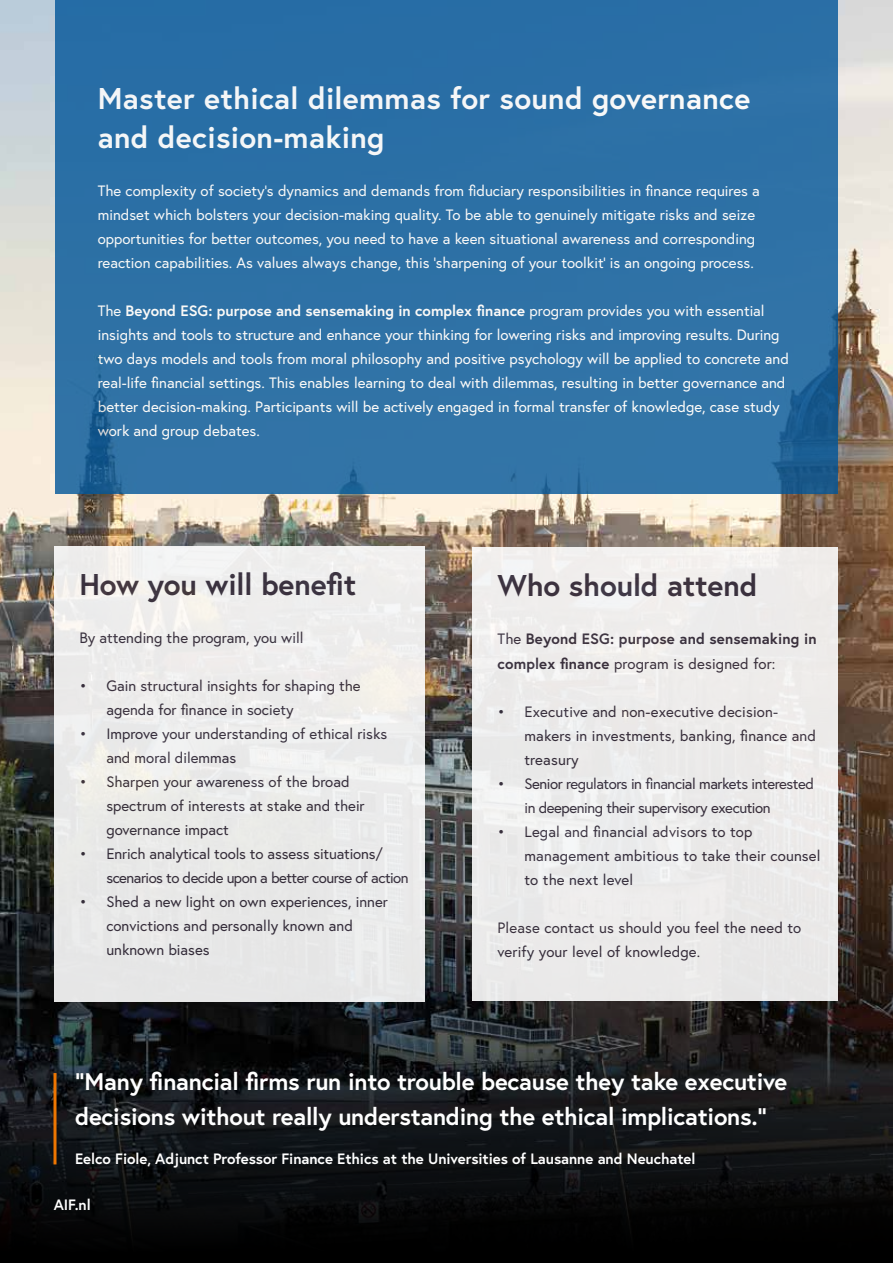
<style>
.page{position:relative;width:893px;height:1263px;background:#fff}
.page>*{position:absolute;margin:0;border:0;box-sizing:border-box;transform-origin:0 0}
.t1{font:700 30px/39px "Europa";letter-spacing:.01em;color:#fff}
.t2{font:700 30px "Europa";letter-spacing:-.005em;color:#372e3d}
.t3{font:700 24px/34.5px "Europa";letter-spacing:-.01em;color:#fff}
.t4{font:15px/24px "Europa";color:#fff}
.t5{font:15px/24px "Europa";color:#372e3d}
.t6{font:700 15px "Europa";letter-spacing:-.005em;color:#fff}
.t7{font:15px/24px "Europa";letter-spacing:-.025em;color:#372e3d}
.t8{font:15px/24px "Europa";letter-spacing:-.03em;color:#372e3d}
.t9{font:700 15px/24px "Europa";letter-spacing:.01em;color:#372e3d}
.s1{font-weight:700}
.s2{font-weight:400}
</style>
<div class="page">
<img style="left:0;top:0;width:893px;height:880px">
<svg style="left:0;top:880px;width:893px;height:383px;background:#131416"></svg>
<div style="left:55px;top:0;width:783px;height:493px;background:#2d71a6"></div>
<div style="left:54px;top:546px;width:370px;height:455px;background:#ebebea"></div>
<div style="left:472px;top:547px;width:366px;height:454px;background:#edebeb"></div>
<hr style="left:54px;top:1073px;width:3px;height:91px;background:#ee7601">
<h1 class="t1" style="left:98px;top:78px;width:654px">Master ethical dilemmas for sound governance and decision-making</h1>
<p class="t4" style="left:98px;top:178px;width:664px">The complexity of society’s dynamics and demands from fiduciary responsibilities in finance requires a mindset which bolsters your decision-making quality. To be able to genuinely mitigate risks and seize opportunities for better outcomes, you need to have a keen situational awareness and corresponding reaction capabilities. As values always change, this ‘sharpening of your toolkit’ is an ongoing process.</p>
<p class="t4" style="left:98px;top:298px;width:693px">The <span class="s1">Beyond ESG: purpose and sensemaking in complex finance</span> program provides you with essential insights and tools to structure and enhance your thinking for lowering risks and improving results. During two days models and tools from moral philosophy and positive psychology will be applied to concrete and real-life financial settings. This enables learning to deal with dilemmas, resulting in better governance and better decision-making. Participants will be actively engaged in formal transfer of knowledge, case study work and group debates.</p>
<h1 class="t2" style="left:79px;top:564px;width:278px">How you will benefit</h1>
<p class="t5" style="left:79px;top:626px;width:226px">By attending the program, you will</p>
<p class="t5" style="left:106px;top:674px;width:256px;text-indent:-27px">• Gain structural insights for shaping the agenda for finance in society</p>
<p class="t5" style="left:106px;top:722px;width:282px;text-indent:-27px">• Improve your understanding of ethical risks and moral dilemmas</p>
<p class="t5" style="left:106px;top:770px;width:260px;text-indent:-27px">• Sharpen your awareness of the broad spectrum of interests at stake and their governance impact</p>
<p class="t7" style="left:106px;top:842px;width:304px;text-indent:-27px">• Enrich analytical tools to assess situations/ scenarios to decide upon a better course of action</p>
<p class="t5" style="left:106px;top:890px;width:283px;text-indent:-27px">• Shed a new light on own experiences, inner convictions and personally known and unknown biases</p>
<h1 class="t2" style="left:497px;top:565px;width:261px">Who should attend</h1>
<p class="t9" style="left:497px;top:627px;width:321px"><span class="s2">The</span> Beyond ESG: purpose and sensemaking in complex finance <span class="s2">program is designed for:</span></p>
<p class="t5" style="left:524px;top:699px;width:293px;text-indent:-27px">• Executive and non-executive decision&shy;makers in investments, banking, finance and treasury</p>
<p class="t8" style="left:524px;top:771px;width:291px;text-indent:-27px">• Senior regulators in financial markets interested in deepening their supervisory execution</p>
<p class="t5" style="left:524px;top:819px;width:298px;text-indent:-27px">• Legal and financial advisors to top management ambitious to take their counsel to the next level</p>
<p class="t5" style="left:497px;top:915px;width:305px">Please contact us should you feel the need to verify your level of knowledge.</p>
<h2 class="t3" style="left:75px;top:1064px;width:714px">“Many financial firms run into trouble because they take executive decisions without really understanding the ethical implications.”</h2>
<p class="t6" style="left:75px;top:1148px;width:622px">Eelco Fiole, Adjunct Professor Finance Ethics at the Universities of Lausanne and Neuchatel</p>
<p class="t6" style="left:54px;top:1194px;width:38px">AIF.nl</p>
</div>
